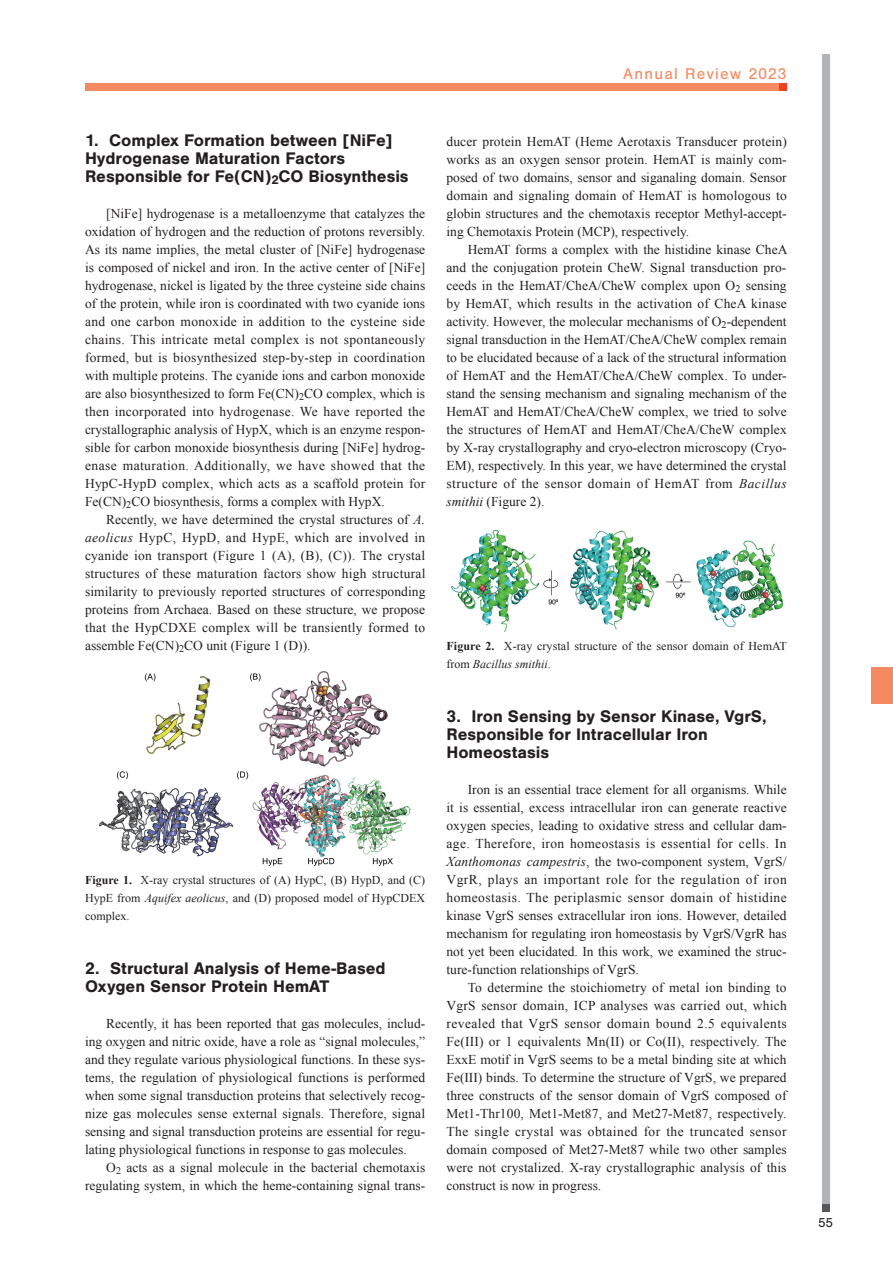
<style>
.page{position:relative;width:893px;height:1263px;background:#fff}
.page>*{position:absolute;margin:0;border:0;box-sizing:border-box;transform-origin:0 0}
.title_II{font:700 17.4px/18px "Nimbus San";letter-spacing:-.005em;color:#231f20}
.t1{font:16.2px "Nimbus San";letter-spacing:.08em;color:#f58961}
.body{font:13.5px/18px "Times New Roman";color:#231f20;text-align:justify}
.t2{font:13.5px "Nimbus San";color:#231f20}
.t3{font:12px/18px "Times New Roman";color:#231f20;text-align:justify}
.s1{font-style:italic}
.s2{font-weight:700}
</style>
<div class="page">
<div style="left:85px;top:83px;width:702px;height:7px;background:#f58961"></div>
<div style="left:779px;top:83px;width:8px;height:7px;background:#ef4222"></div>
<div style="left:822px;top:55px;width:7px;height:1157px;background:#b2b3b7"></div>
<div style="left:822px;top:1205px;width:7px;height:7px;background:#57585a"></div>
<div style="left:872px;top:668px;width:21px;height:36px;background:#f58961"></div>
<img style="left:100px;top:672px;width:311px;height:194px">
<img style="left:451px;top:530px;width:331px;height:101px">
<p class="t1" style="left:623px;top:65px;width:165px">Annual Review 2023</p>
<p class="title_II" style="left:85px;top:131px;width:325px">1. Complex Formation between [NiFe]<br>Hydrogenase Maturation Factors<br>Responsible for Fe(CN)<sub>2</sub>CO Biosynthesis</p>
<p class="body" style="left:85px;top:204px;width:342px;text-indent:21px">[NiFe] hydrogenase is a metalloenzyme that catalyzes the oxidation of hydrogen and the reduction of protons reversibly.<br>As its name implies, the metal cluster of [NiFe] hydrogenase is composed of nickel and iron. In the active center of [NiFe] hydrogenase, nickel is ligated by the three cysteine side chains of the protein, while iron is coordinated with two cyanide ions and one carbon monoxide in addition to the cysteine side chains. This intricate metal complex is not spontaneously formed, but is biosynthesized step-by-step in coordination with multiple proteins. The cyanide ions and carbon monoxide are also biosynthesized to form Fe(CN)<sub>2</sub>CO complex, which is then incorporated into hydrogenase. We have reported the crystallographic analysis of HypX, which is an enzyme respon&shy;sible for carbon monoxide biosynthesis during [NiFe] hydrog&shy;enase maturation. Additionally, we have showed that the HypC-HypD complex, which acts as a scaffold protein for Fe(CN)<sub>2</sub>CO biosynthesis, forms a complex with HypX.</p>
<p class="body" style="left:85px;top:510px;width:342px;text-indent:21px">Recently, we have determined the crystal structures of <span class="s1">A. aeolicus</span> HypC, HypD, and HypE, which are involved in cyanide ion transport (Figure 1 (A), (B), (C)). The crystal structures of these maturation factors show high structural similarity to previously reported structures of corresponding proteins from Archaea. Based on these structure, we propose that the HypCDXE complex will be transiently formed to assemble Fe(CN)<sub>2</sub>CO unit (Figure 1 (D)).</p>
<p class="t3" style="left:85px;top:870px;width:342px"><span class="s2">Figure 1.</span> X-ray crystal structures of (A) HypC, (B) HypD, and (C)<br>HypE from <span class="s1">Aquifex aeolicus</span>, and (D) proposed model of HypCDEX complex.</p>
<p class="title_II" style="left:85px;top:959px;width:302px">2. Structural Analysis of Heme-Based<br>Oxygen Sensor Protein HemAT</p>
<p class="body" style="left:85px;top:1014px;width:342px;text-indent:21px">Recently, it has been reported that gas molecules, includ&shy;ing oxygen and nitric oxide, have a role as “signal molecules,” and they regulate various physiological functions. In these sys&shy;tems, the regulation of physiological functions is performed when some signal transduction proteins that selectively recog&shy;nize gas molecules sense external signals. Therefore, signal sensing and signal transduction proteins are essential for regu&shy;lating physiological functions in response to gas molecules.</p>
<p class="body" style="left:85px;top:1158px;width:342px;text-align:right">O<sub>2</sub> acts as a signal molecule in the bacterial chemotaxis regulating system, in which the heme-containing signal trans-</p>
<p class="body" style="left:446px;top:132px;width:342px">ducer protein HemAT (Heme Aerotaxis Transducer protein) works as an oxygen sensor protein. HemAT is mainly com&shy;posed of two domains, sensor and siganaling domain. Sensor domain and signaling domain of HemAT is homologous to globin structures and the chemotaxis receptor Methyl-accept&shy;ing Chemotaxis Protein (MCP), respectively.</p>
<p class="body" style="left:446px;top:240px;width:342px;text-align:left;text-indent:21px">HemAT forms a complex with the histidine kinase CheA and the conjugation protein CheW. Signal transduction pro&shy;ceeds in the HemAT/CheA/CheW complex upon O<sub>2</sub> sensing by HemAT, which results in the activation of CheA kinase activity. However, the molecular mechanisms of O<sub>2</sub>-dependent signal transduction in the HemAT/CheA/CheW complex remain to be elucidated because of a lack of the structural information of HemAT and the HemAT/CheA/CheW complex. To under&shy;stand the sensing mechanism and signaling mechanism of the HemAT and HemAT/CheA/CheW complex, we tried to solve the structures of HemAT and HemAT/CheA/CheW complex by X-ray crystallography and cryo-electron microscopy (Cryo-EM), respectively. In this year, we have determined the crystal structure of the sensor domain of HemAT from <span class="s1">Bacillus smithii</span> (Figure 2).</p>
<p class="t3" style="left:446px;top:636px;width:342px"><span class="s2">Figure 2.</span> X-ray crystal structure of the sensor domain of HemAT from <span class="s1">Bacillus smithii</span>.</p>
<p class="title_II" style="left:446px;top:707px;width:322px">3. Iron Sensing by Sensor Kinase, VgrS,<br>Responsible for Intracellular Iron<br>Homeostasis</p>
<p class="body" style="left:446px;top:780px;width:342px;text-indent:21px">Iron is an essential trace element for all organisms. While it is essential, excess intracellular iron can generate reactive oxygen species, leading to oxidative stress and cellular dam&shy;age. Therefore, iron homeostasis is essential for cells. In <span class="s1">Xanthomonas campestris</span>, the two-component system, VgrS/ VgrR, plays an important role for the regulation of iron homeostasis. The periplasmic sensor domain of histidine kinase VgrS senses extracellular iron ions. However, detailed mechanism for regulating iron homeostasis by VgrS/VgrR has not yet been elucidated. In this work, we examined the struc&shy;ture-function relationships of VgrS.</p>
<p class="body" style="left:446px;top:978px;width:342px;text-indent:21px">To determine the stoichiometry of metal ion binding to VgrS sensor domain, ICP analyses was carried out, which revealed that VgrS sensor domain bound 2.5 equivalents Fe(III) or 1 equivalents Mn(II) or Co(II), respectively. The ExxE motif in VgrS seems to be a metal binding site at which Fe(III) binds. To determine the structure of VgrS, we prepared three constructs of the sensor domain of VgrS composed of Met1-Thr100, Met1-Met87, and Met27-Met87, respectively.<br>The single crystal was obtained for the truncated sensor domain composed of Met27-Met87 while two other samples were not crystalized. X-ray crystallographic analysis of this construct is now in progress.</p>
<p class="t2" style="left:818px;top:1215px;width:17px">55</p>
</div>
